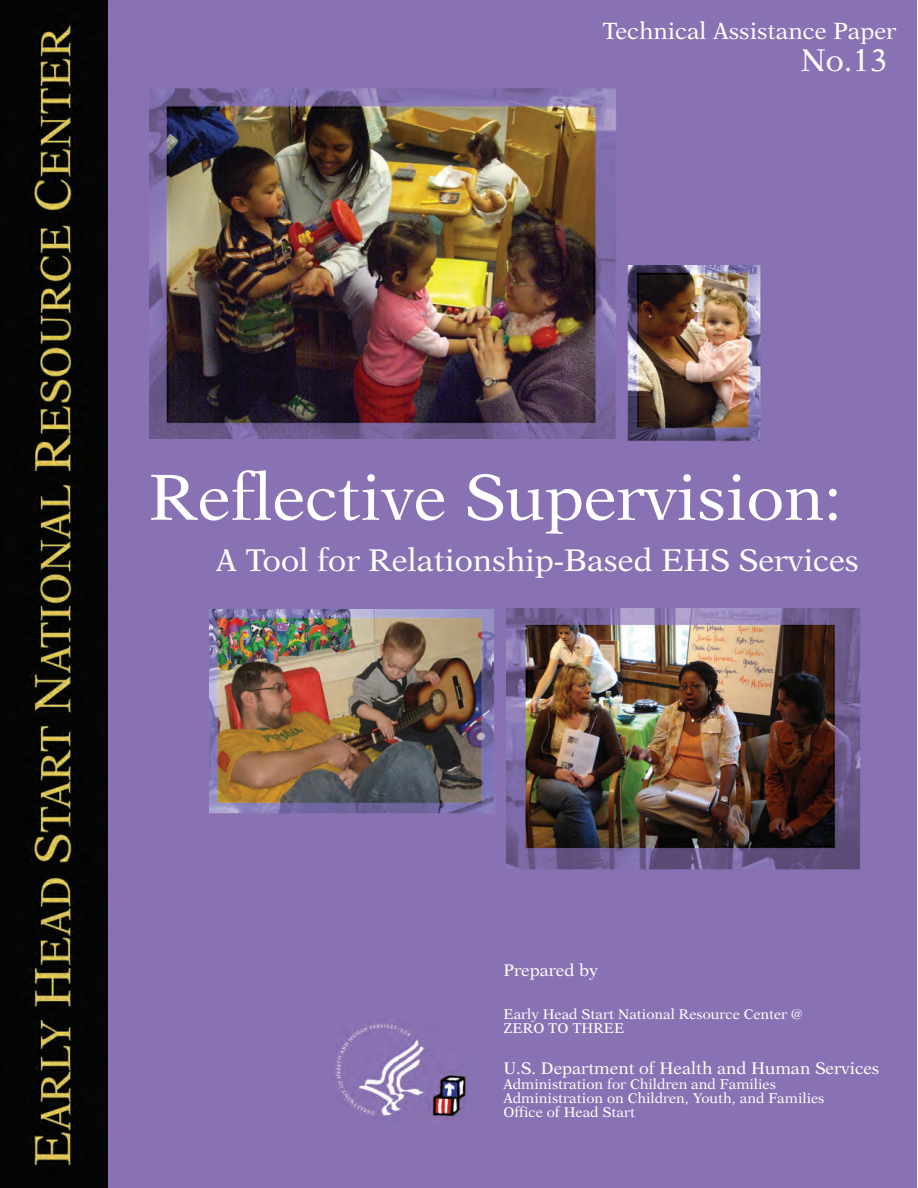
<style>
.page{position:relative;width:918px;height:1188px;background:#fff}
.page>*{position:absolute;margin:0;border:0;box-sizing:border-box;transform-origin:0 0}
.t1{font:65.1px "New Aster";color:#fff}
.t2{font:31.5px "New Aster";color:#fff}
.t3{font:23.55px "New Aster";color:#fff}
.t4{font:16.8px "New Aster";color:#fff}
.t5{font:14.25px/14.2px "New Aster";color:#fff}
</style>
<div class="page">
<div style="left:99px;top:0;width:818px;height:1188px;background:#8972b3"></div>
<img style="left:0;top:0;width:108px;height:1188px">
<img style="left:150px;top:88px;width:466px;height:351px">
<img style="left:627px;top:266px;width:135px;height:176px">
<img style="left:209px;top:609px;width:286px;height:205px">
<img style="left:335px;top:1023px;width:131px;height:94px">
<img style="left:506px;top:608px;width:355px;height:262px">
<p class="t3" style="left:602px;top:21px;width:295px">Technical Assistance Paper</p>
<p class="t2" style="left:801px;top:47px;width:88px">No.13</p>
<h1 class="t1" style="left:149px;top:470px;width:694px">Reflective Supervision:</h1>
<h1 class="t2" style="left:216px;top:547px;width:645px">A Tool for Relationship-Based EHS Services</h1>
<p class="t4" style="left:503px;top:963px;width:96px">Prepared by</p>
<p class="t5" style="left:503px;top:1008px;width:301px">Early Head Start National Resource Center @<br>ZERO TO THREE</p>
<p class="t4" style="left:503px;top:1062px;width:377px">U.S. Department of Health and Human Services</p>
<p class="t5" style="left:503px;top:1078px;width:323px">Administration for Children and Families<br>Administration on Children, Youth, and Families<br>Office of Head Start</p>
</div>
